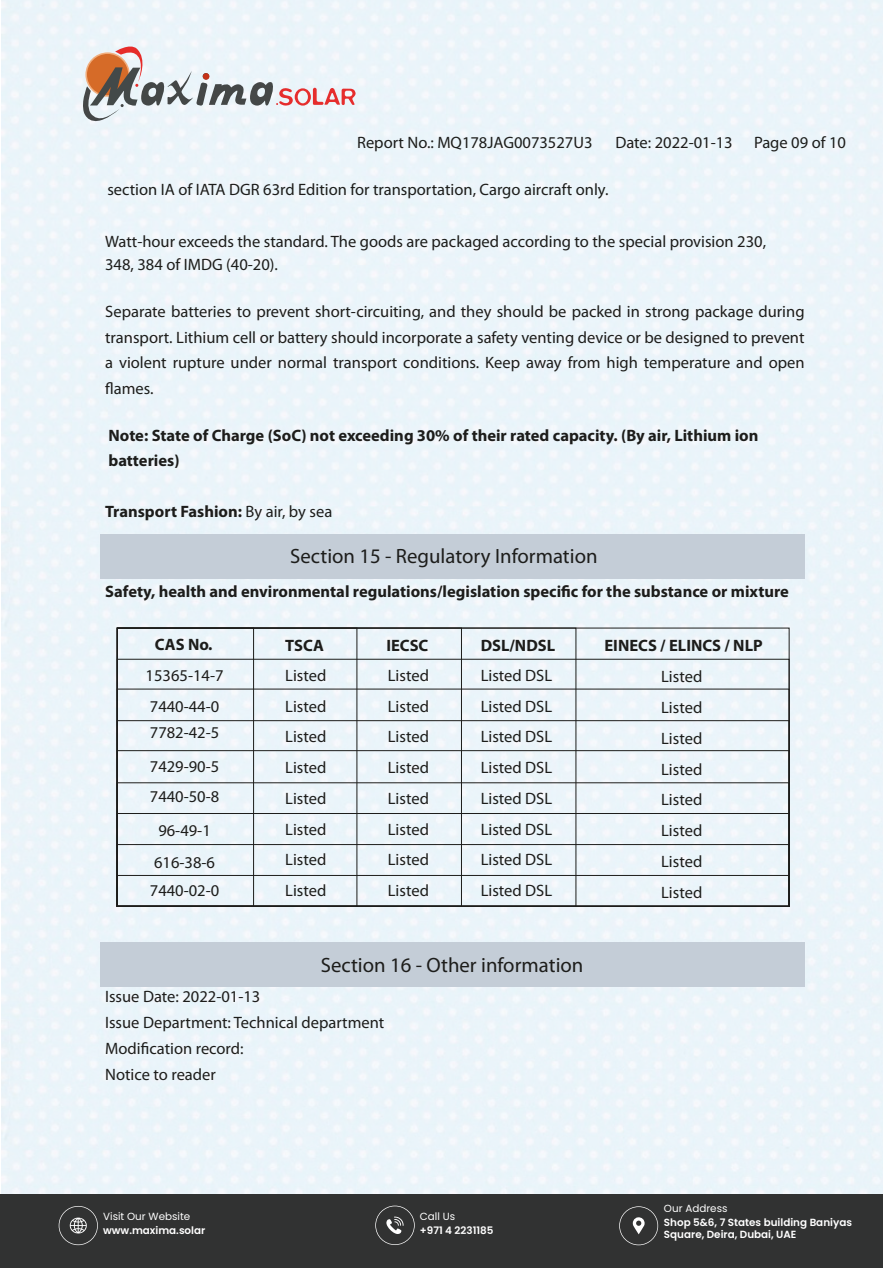
<style>
.page{position:relative;width:883px;height:1268px;background:#fff}
.page>*{position:absolute;margin:0;border:0;box-sizing:border-box;transform-origin:0 0}
.t1{font:20.7px "Myriad Pro";color:#1d1d1b}
.t2{font:16.5px/30.8px "Myriad Pro";color:#1d1d1b}
.t3{font:700 16.5px/25.8px "Myriad Pro";color:#1d1d1b}
.t4{font:600 10.35px/12.5px "Poppins";color:#fff}
.t5{font:10.35px "Poppins";color:#fff}
.s1{font-weight:400}
</style>
<div class="page">
<img style="left:1px;top:0;width:881px;height:1194px">
<div style="left:100px;top:534px;width:704px;height:44px;background:#c4cdd7"></div>
<div style="left:100px;top:942px;width:704px;height:44px;background:#c4cdd7"></div>
<div style="left:117px;top:813px;width:672px;height:93px;border:1px solid #1d1d1b"></div>
<div style="left:117px;top:844px;width:672px;height:62px;border:1px solid #1d1d1b"></div>
<div style="left:117px;top:875px;width:672px;height:31px;border:1px solid #1d1d1b"></div>
<div style="left:117px;top:627px;width:137px;height:279px;border:1px solid #1d1d1b"></div>
<svg style="left:81px;top:42px;width:275px;height:88px;background:#d7d4d6"></svg>
<div style="left:0;top:1194px;width:882px;height:73px;background:#313232"></div>
<svg style="left:59px;top:1206px;width:39px;height:39px"></svg>
<svg style="left:375px;top:1205px;width:40px;height:40px"></svg>
<svg style="left:619px;top:1206px;width:39px;height:39px"></svg>
<p class="t2" style="left:357px;top:128px;width:237px">Report No.: MQ178JAG0073527U3</p>
<p class="t2" style="left:615px;top:128px;width:119px">Date: 2022-01-13</p>
<p class="t2" style="left:753px;top:128px;width:94px">Page 09 of 10</p>
<p class="t2" style="left:107px;top:175px;width:502px">section IA of IATA DGR 63rd Edition for transportation, Cargo aircraft only.</p>
<p class="t2" style="left:105px;top:232px;width:662px;line-height:22.8px">Watt-hour exceeds the standard. The goods are packaged according to the special provision 230,<br>348, 384 of IMDG (40-20).</p>
<p class="t2" style="left:105px;top:300px;width:700px;line-height:25.8px;text-align:justify">Separate batteries to prevent short-circuiting, and they should be packed in strong package during transport. Lithium cell or battery should incorporate a safety venting device or be designed to prevent a violent rupture under normal transport conditions. Keep away from high temperature and open flames.</p>
<p class="t3" style="left:108px;top:423px;width:651px">Note: State of Charge (SoC) not exceeding 30% of their rated capacity. (By air, Lithium ion batteries)</p>
<p class="t3" style="left:105px;top:499px;width:228px">Transport Fashion: <span class="s1">By air, by sea</span></p>
<p class="t1" style="left:290px;top:548px;width:309px">Section 15 - Regulatory Information</p>
<p class="t3" style="left:105px;top:580px;width:685px">Safety, health and environmental regulations/legislation specific for the substance or mixture</p>
<p class="t3" style="left:155px;top:632px;width:59px">CAS No.</p>
<p class="t2" style="left:146px;top:661px;width:79px">15365-14-7</p>
<p class="t2" style="left:285px;top:661px;width:43px;text-align:justify">Listed Listed Listed Listed Listed Listed Listed Listed</p>
<p class="t2" style="left:388px;top:661px;width:43px">Listed</p>
<p class="t2" style="left:480px;top:661px;width:73px;text-align:justify">Listed DSL Listed DSL Listed DSL Listed DSL Listed DSL Listed DSL Listed DSL Listed DSL</p>
<p class="t3" style="left:285px;top:634px;width:40px">TSCA</p>
<p class="t3" style="left:386px;top:634px;width:44px">IECSC</p>
<p class="t3" style="left:480px;top:634px;width:76px">DSL/NDSL</p>
<p class="t3" style="left:604px;top:634px;width:160px">EINECS / ELINCS / NLP</p>
<p class="t2" style="left:661px;top:662px;width:43px;text-align:justify">Listed Listed Listed Listed Listed Listed Listed Listed</p>
<p class="t2" style="left:388px;top:692px;width:43px;text-align:justify">Listed Listed Listed Listed Listed Listed Listed</p>
<p class="t2" style="left:150px;top:694px;width:71px;line-height:26.1px">7440-44-0<br>7782-42-5</p>
<p class="t2" style="left:150px;top:753px;width:71px;line-height:29.5px">7429-90-5<br>7440-50-8</p>
<p class="t2" style="left:154px;top:816px;width:62px;line-height:31.7px">96-49-1<br>616-38-6</p>
<p class="t2" style="left:150px;top:876px;width:71px">7440-02-0</p>
<p class="t1" style="left:321px;top:956px;width:264px">Section 16 - Other information</p>
<p class="t2" style="left:105px;top:985px;width:280px;line-height:25.8px">Issue Date: 2022-01-13<br>Issue Department: Technical department<br>Modification record:<br>Notice to reader</p>
<p class="t5" style="left:103px;top:1210px;width:89px">Visit Our Website</p>
<p class="t4" style="left:103px;top:1224px;width:104px">www.maxima.solar</p>
<p class="t5" style="left:420px;top:1210px;width:37px">Call Us</p>
<p class="t4" style="left:420px;top:1224px;width:75px">+971 4 2231185</p>
<p class="t5" style="left:663px;top:1201px;width:65px">Our Address</p>
<p class="t4" style="left:663px;top:1216px;width:189px">Shop 5&amp;6, 7 States building Baniyas<br>Square, Deira, Dubai, UAE</p>
</div>
